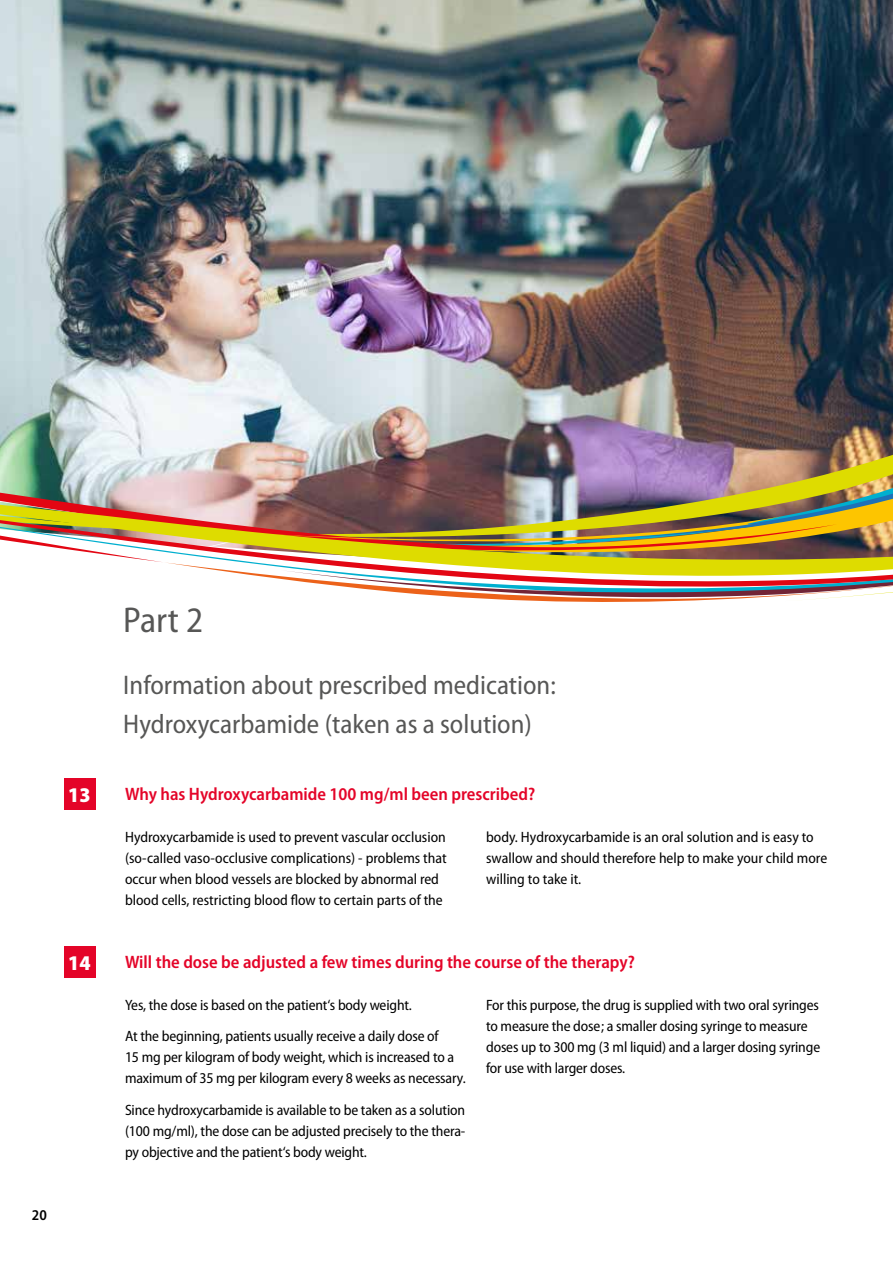
<style>
.page{position:relative;width:893px;height:1263px;background:#fff}
.page>*{position:absolute;margin:0;border:0;box-sizing:border-box;transform-origin:0 0}
.t1{font:semi-condensed 36px "Myriad Pro";color:#575756}
.t2{font:semi-condensed 27px/38.7px "Myriad Pro";color:#575756}
.t3{font:900 semi-condensed 21px "Myriad Pro";color:#fff}
.t4{font:600 semi-condensed 18px "Myriad Pro";color:#e40428}
.t5{font:semi-condensed 15px/21px "Myriad Pro";letter-spacing:-.01em;color:#000}
.t6{font:600 semi-condensed 15px "Myriad Pro";color:#000}
</style>
<div class="page">
<div style="left:64px;top:778px;width:31px;height:32px;background:#e40428"></div>
<div style="left:64px;top:947px;width:31px;height:31px;background:#e40428"></div>
<img style="left:0;top:0;width:893px;height:418px">
<img style="left:0;top:418px;width:893px;height:184px">
<p class="t6" style="left:32px;top:1206px;width:16px">20</p>
<h1 class="t1" style="left:123px;top:600px;width:81px">Part 2</h1>
<h2 class="t2" style="left:123px;top:666px;width:434px">Information about prescribed medication:<br>Hydroxycarbamide (taken as a solution)</h2>
<h3 class="t3" style="left:68px;top:783px;width:24px">13</h3>
<p class="t4" style="left:125px;top:784px;width:412px">Why has Hydroxycarbamide 100 mg/ml been prescribed?</p>
<p class="t5" style="left:125px;top:826px;width:323px">Hydroxycarbamide is used to prevent vascular occlusion (so-called vaso-occlusive complications) - problems that occur when blood vessels are blocked by abnormal red blood cells, restricting blood flow to certain parts of the</p>
<p class="t5" style="left:486px;top:826px;width:343px">body. Hydroxycarbamide is an oral solution and is easy to swallow and should therefore help to make your child more willing to take it.</p>
<h3 class="t3" style="left:68px;top:951px;width:24px">14</h3>
<p class="t4" style="left:125px;top:952px;width:511px">Will the dose be adjusted a few times during the course of the therapy?</p>
<p class="t5" style="left:125px;top:989px;width:315px;line-height:31.5px">Yes, the dose is based on the patient‘s body weight.<br>At the beginning, patients usually receive a daily dose of</p>
<p class="t5" style="left:125px;top:1047px;width:341px">15 mg per kilogram of body weight, which is increased to a maximum of 35 mg per kilogram every 8 weeks as necessary.</p>
<p class="t5" style="left:125px;top:1099px;width:342px;text-align:justify">Since hydroxycarbamide is available to be taken as a solution (100 mg/ml), the dose can be adjusted precisely to the thera&shy;py objective and the patient‘s body weight.</p>
<p class="t5" style="left:486px;top:994px;width:336px">For this purpose, the drug is supplied with two oral syringes to measure the dose; a smaller dosing syringe to measure doses up to 300 mg (3 ml liquid) and a larger dosing syringe for use with larger doses.</p>
</div>
